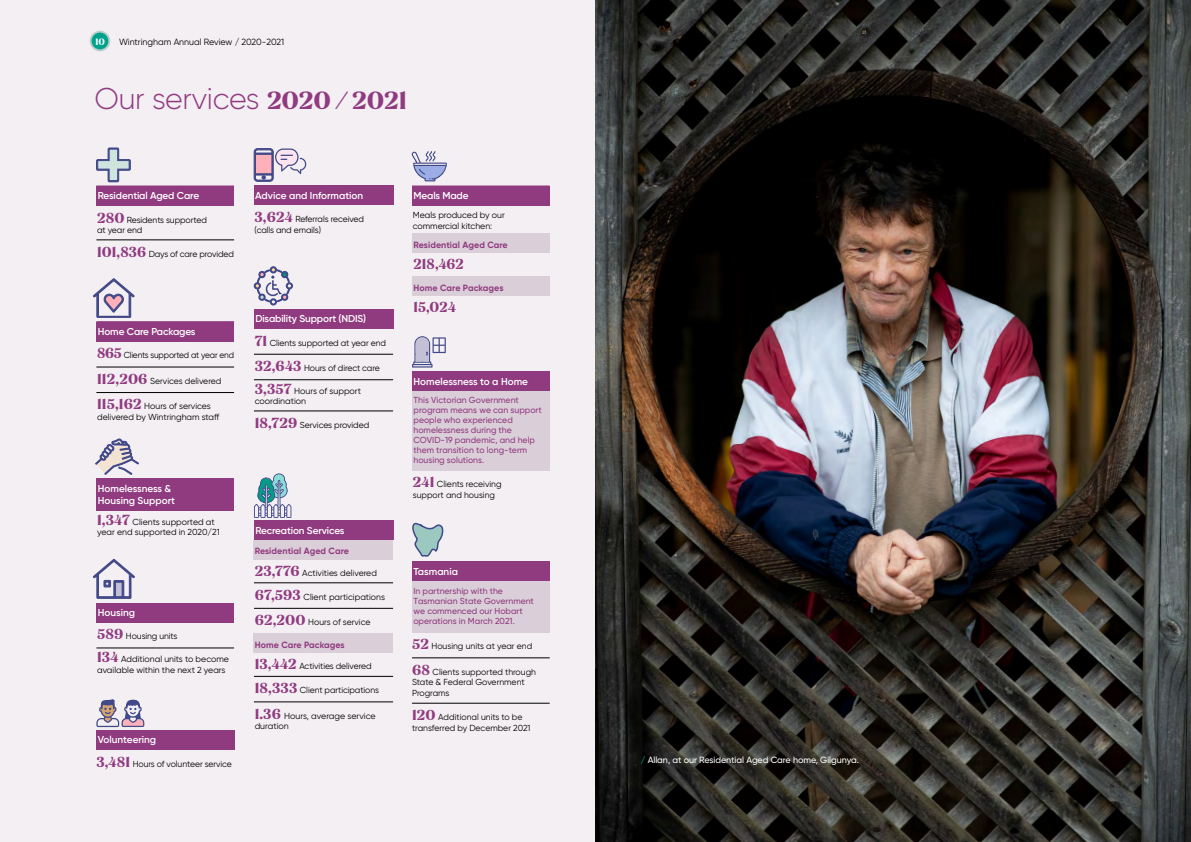
<style>
.page{position:relative;width:1191px;height:842px;background:#fff}
.page>*{position:absolute;margin:0;border:0;box-sizing:border-box;transform-origin:0 0}
.t1{font:300 30px "Gilroy";letter-spacing:-.01em;color:#903a80}
.t2{font:700 14px "Jazmin Alt";letter-spacing:.01em;color:#903a80;scale:.96 1}
.t3{font:600 10px/12px "Gilroy";letter-spacing:-.01em;color:#fff}
.t4{font:700 9px "Gilroy";letter-spacing:.01em;color:#903a80}
.t5{font:500 9px "Gilroy";letter-spacing:-.005em;color:#fff}
.t6{font:9px "Gilroy";color:#000}
.t7{font:700 9px "Jazmin Alt";color:#fff}
.t8{font:8.8px/10.5px "Gilroy";color:#000}
.t9{font:500 8.8px/10px "Gilroy";color:#903a80}
.t10{font:8.8px "Gilroy";letter-spacing:-.02em;color:#000;scale:.96 1}
.s1{font-family:"Jazmin Alt";font-weight:700;font-size:24px}
.s2{font-family:"Jazmin Alt";font-weight:700;font-size:14px;color:#903a80}
.s3{font-weight:800;color:#009479}
</style>
<div class="page">
<div style="left:0;top:0;width:595px;height:842px;background:#f3eff2"></div>
<img style="left:595px;top:0;width:596px;height:842px">
<svg style="left:89px;top:30px;width:22px;height:22px"></svg>
<div style="left:92px;top:33px;width:16px;height:16px;background:#00a28d;border-radius:50%"></div>
<div style="left:254px;top:633px;width:139px;height:19px;background:#daced8"></div>
<div style="left:96px;top:186px;width:138px;height:20px;background:#903a80"></div>
<hr style="left:96px;top:240px;width:138px;height:1px;background:#000">
<hr style="left:96px;top:185px;width:138px;height:1px;background:#903a80">
<div style="left:96px;top:603px;width:138px;height:19px;background:#903a80"></div>
<hr style="left:96px;top:648px;width:60px;height:1px;background:#000">
<hr style="left:156px;top:648px;width:78px;height:1px;background:#000">
<div style="left:254px;top:185px;width:139px;height:20px;background:#903a80"></div>
<div style="left:96px;top:322px;width:138px;height:19px;background:#903a80"></div>
<hr style="left:96px;top:367px;width:138px;height:1px;background:#000">
<hr style="left:96px;top:392px;width:138px;height:1px;background:#000">
<hr style="left:96px;top:321px;width:138px;height:1px;background:#903a80">
<div style="left:96px;top:478px;width:138px;height:33px;background:#903a80"></div>
<div style="left:412px;top:561px;width:137px;height:20px;background:#903a80"></div>
<div style="left:412px;top:581px;width:137px;height:51px;background:#daced8"></div>
<hr style="left:412px;top:658px;width:137px;height:1px;background:#000">
<hr style="left:412px;top:703px;width:137px;height:1px;background:#000">
<svg style="left:93px;top:278px;width:41px;height:40px"></svg>
<svg style="left:96px;top:148px;width:34px;height:34px"></svg>
<div style="left:254px;top:309px;width:139px;height:20px;background:#903a80"></div>
<hr style="left:254px;top:354px;width:139px;height:1px;background:#000">
<hr style="left:254px;top:380px;width:139px;height:1px;background:#000">
<hr style="left:254px;top:411px;width:139px;height:1px;background:#000">
<svg style="left:254px;top:266px;width:39px;height:39px"></svg>
<svg style="left:412px;top:522px;width:32px;height:35px"></svg>
<svg style="left:93px;top:559px;width:42px;height:39px"></svg>
<svg style="left:95px;top:439px;width:44px;height:36px"></svg>
<svg style="left:254px;top:473px;width:37px;height:45px"></svg>
<div style="left:96px;top:730px;width:138px;height:20px;background:#903a80"></div>
<svg style="left:96px;top:699px;width:48px;height:28px"></svg>
<svg style="left:254px;top:148px;width:52px;height:33px"></svg>
<div style="left:412px;top:371px;width:138px;height:20px;background:#903a80"></div>
<div style="left:412px;top:391px;width:138px;height:79px;background:#daced8"></div>
<div style="left:254px;top:540px;width:139px;height:19px;background:#daced8"></div>
<svg style="left:412px;top:336px;width:34px;height:32px"></svg>
<div style="left:415px;top:339px;width:14px;height:14px;background:#c3c0d6;border-radius:50%"></div>
<svg style="left:411px;top:151px;width:36px;height:30px"></svg>
<div style="left:254px;top:520px;width:139px;height:20px;background:#903a80"></div>
<hr style="left:254px;top:608px;width:139px;height:1px;background:#000">
<hr style="left:254px;top:676px;width:139px;height:1px;background:#000">
<hr style="left:254px;top:702px;width:139px;height:1px;background:#000">
<hr style="left:254px;top:583px;width:139px;height:1px;background:#000">
<div style="left:412px;top:233px;width:138px;height:19px;background:#daced8"></div>
<div style="left:412px;top:276px;width:138px;height:19px;background:#daced8"></div>
<div style="left:412px;top:186px;width:137px;height:20px;background:#903a80"></div>
<hr style="left:412px;top:185px;width:137px;height:1px;background:#903a80">
<p class="t7" style="left:95px;top:36px;width:11px">10</p>
<p class="t6" style="left:119px;top:36px;width:167px">Wintringham Annual Review / 2020-2021</p>
<h1 class="t1" style="left:94px;top:80px;width:314px">Our services <span class="s1">2020 / 2021</span></h1>
<p class="t3" style="left:98px;top:190px;width:103px">Residential Aged Care</p>
<p class="t8" style="left:97px;top:214px;width:111px"><span class="s2">280</span> Residents supported at year end</p>
<p class="t8" style="left:97px;top:248px;width:138px"><span class="s2">101,836</span> Days of care provided</p>
<p class="t3" style="left:255px;top:189px;width:110px">Advice and Information</p>
<p class="t8" style="left:254px;top:214px;width:111px"><span class="s2">3,624</span> Referrals received (calls and emails)</p>
<p class="t3" style="left:98px;top:325px;width:99px">Home Care Packages</p>
<p class="t10" style="left:97px;top:350px;width:144px"><span class="s2">865</span> Clients supported at year end</p>
<p class="t8" style="left:97px;top:375px;width:126px"><span class="s2">112,206</span> Services delivered</p>
<p class="t8" style="left:97px;top:401px;width:124px"><span class="s2">115,162</span> Hours of services delivered by Wintringham staff</p>
<p class="t3" style="left:255px;top:313px;width:112px">Disability Support (NDIS)</p>
<p class="t8" style="left:255px;top:337px;width:133px"><span class="s2">71</span> Clients supported at year end</p>
<p class="t8" style="left:255px;top:363px;width:127px"><span class="s2">32,643</span> Hours of direct care</p>
<p class="t8" style="left:255px;top:385px;width:108px"><span class="s2">3,357</span> Hours of support coordination</p>
<p class="t8" style="left:255px;top:419px;width:116px"><span class="s2">18,729</span> Services provided</p>
<p class="t3" style="left:98px;top:482px;width:79px">Homelessness &amp;<br>Housing Support</p>
<p class="t8" style="left:97px;top:516px;width:124px"><span class="s2">1,347</span> Clients supported at year end supported in 2020/21</p>
<p class="t3" style="left:98px;top:606px;width:39px">Housing</p>
<p class="t8" style="left:97px;top:631px;width:82px"><span class="s2">589</span> Housing units</p>
<p class="t8" style="left:97px;top:654px;width:133px"><span class="s2">134</span> Additional units to become available within the next 2 years</p>
<p class="t3" style="left:98px;top:734px;width:60px">Volunteering</p>
<p class="t8" style="left:96px;top:758px;width:137px"><span class="s2">3,481</span> Hours of volunteer service</p>
<p class="t3" style="left:255px;top:524px;width:91px">Recreation Services</p>
<p class="t4" style="left:255px;top:545px;width:96px">Residential Aged Care</p>
<p class="t8" style="left:255px;top:567px;width:124px"><span class="s2">23,776</span> Activities delivered</p>
<p class="t8" style="left:255px;top:591px;width:132px"><span class="s2">67,593</span> Client participations</p>
<p class="t8" style="left:255px;top:617px;width:117px"><span class="s2">62,200</span> Hours of service</p>
<p class="t4" style="left:255px;top:639px;width:92px">Home Care Packages</p>
<p class="t8" style="left:255px;top:661px;width:118px"><span class="s2">13,442</span> Activities delivered</p>
<p class="t8" style="left:255px;top:685px;width:126px"><span class="s2">18,333</span> Client participations</p>
<p class="t8" style="left:255px;top:710px;width:122px"><span class="s2">1.36</span> Hours, average service duration</p>
<p class="t3" style="left:413px;top:190px;width:57px">Meals Made</p>
<p class="t8" style="left:413px;top:210px;width:94px">Meals produced by our commercial kitchen:</p>
<p class="t4" style="left:413px;top:239px;width:96px">Residential Aged Care</p>
<h2 class="t2" style="left:413px;top:256px;width:54px">218,462</h2>
<p class="t4" style="left:413px;top:282px;width:92px">Home Care Packages</p>
<h2 class="t2" style="left:413px;top:298px;width:46px">15,024</h2>
<p class="t3" style="left:413px;top:375px;width:116px">Homelessness to a Home</p>
<p class="t9" style="left:413px;top:395px;width:130px">This Victorian Government program means we can support people who experienced homelessness during the<br>COVID-19 pandemic, and help them transition to long-term housing solutions.</p>
<p class="t8" style="left:413px;top:479px;width:90px"><span class="s2">241</span> Clients receiving support and housing</p>
<p class="t3" style="left:413px;top:565px;width:46px">Tasmania</p>
<p class="t9" style="left:413px;top:586px;width:122px">In partnership with the<br>Tasmanian State Government we commenced our Hobart operations in March 2021.</p>
<p class="t8" style="left:412px;top:641px;width:122px"><span class="s2">52</span> Housing units at year end</p>
<p class="t8" style="left:412px;top:666px;width:126px"><span class="s2">68</span> Clients supported through<br>State &amp; Federal Government<br>Programs</p>
<p class="t8" style="left:412px;top:712px;width:120px"><span class="s2">120</span> Additional units to be transferred by December 2021</p>
<p class="t5" style="left:641px;top:754px;width:220px"><span class="s3">/</span> Allan, at our Residential Aged Care home, Gilgunya.</p>
</div>
